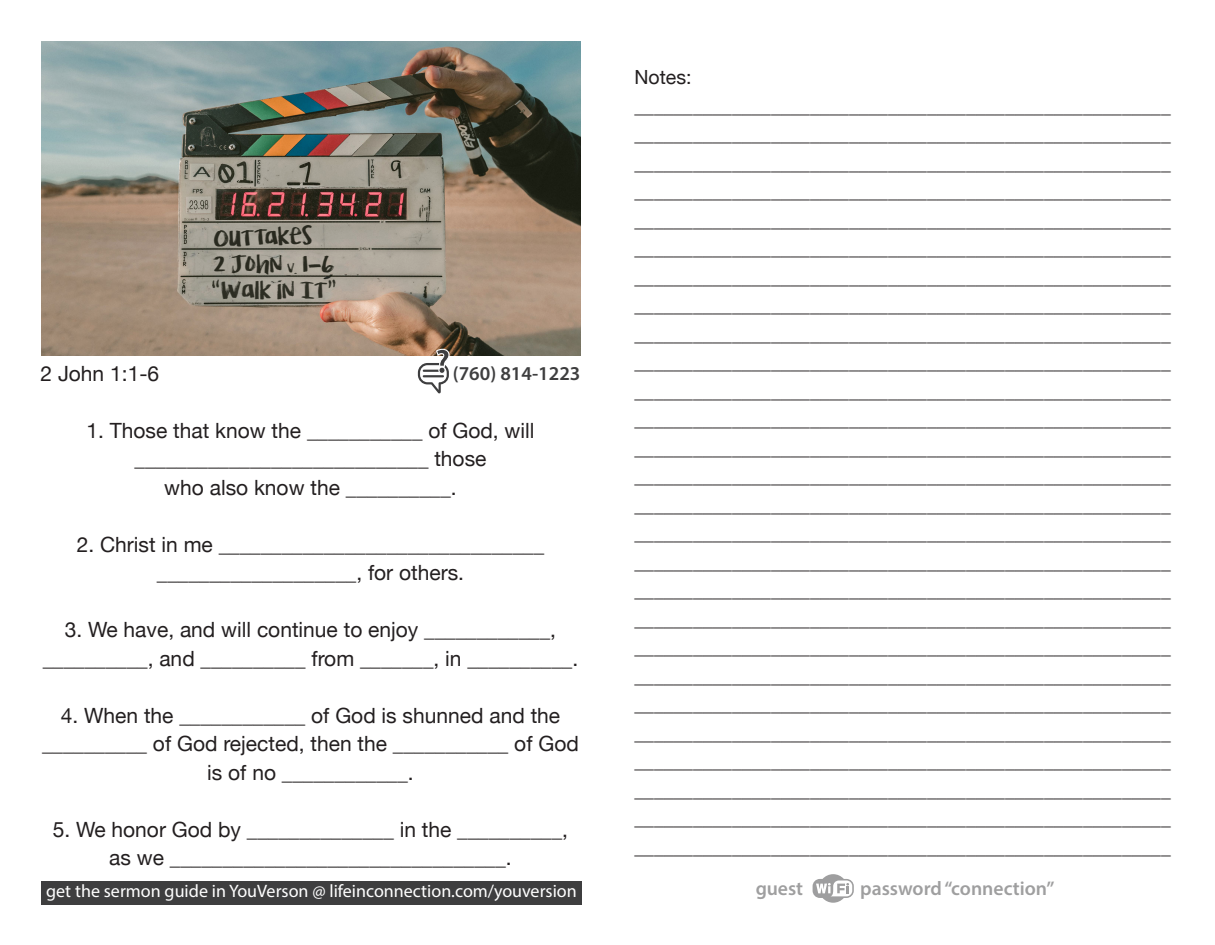
<style>
.page{position:relative;width:1215px;height:945px;background:#fff}
.page>*{position:absolute;margin:0;border:0;box-sizing:border-box;transform-origin:0 0}
.t1{font:21px/28.5px "Helvetica Neue";color:#231f20;text-align:center}
.t2{font:20.1px/26.7px "KG Lifeis Messy";color:#1d1e14}
.t3{font:600 19.65px "Myriad Pro";color:#3e3e3f}
.t4{font:19.5px/28.5px "Helvetica Neue";color:#231f20}
.t5{font:18px "Myriad Pro";color:#fff}
.s1{font-size:12px}
</style>
<div class="page">
<img style="left:41px;top:41px;width:540px;height:315px">
<div style="left:41px;top:881px;width:541px;height:23px;background:#3e3e3f"></div>
<svg style="left:813px;top:874px;width:41px;height:29px"></svg>
<svg style="left:418px;top:349px;width:32px;height:44px"></svg>
<p class="t1" style="left:40px;top:360px;width:120px">2 John 1:1-6</p>
<p class="t2" style="left:213px;top:227px;width:101px;rotate:-3deg">Outtakes</p>
<p class="t2" style="left:212px;top:251px;width:126px">2 John <span class="s1">v.</span> 1-6 “Walk in It”</p>
<p class="t3" style="left:453px;top:361px;width:129px">(760) 814-1223</p>
<p class="t1" style="left:86px;top:417px;width:450px">1. Those that know the ___________ of God, will ____________________________ those<br>who also know the __________.</p>
<p class="t1" style="left:77px;top:531px;width:469px">2. Christ in me _______________________________ ___________________, for others.</p>
<p class="t1" style="left:43px;top:617px;width:537px">3. We have, and will continue to enjoy ____________, __________, and __________ from _______, in __________.</p>
<p class="t1" style="left:42px;top:702px;width:538px">4. When the ____________ of God is shunned and the __________ of God rejected, then the ___________ of God is of no ____________.</p>
<p class="t1" style="left:53px;top:816px;width:517px">5. We honor God by ______________ in the __________, as we ________________________________.</p>
<p class="t4" style="left:634px;top:64px;width:538px">Notes: _______________________________________________________ _______________________________________________________ _______________________________________________________ _______________________________________________________ _______________________________________________________ _______________________________________________________ _______________________________________________________ _______________________________________________________ _______________________________________________________ _______________________________________________________ _______________________________________________________ _______________________________________________________ _______________________________________________________ _______________________________________________________ _______________________________________________________ _______________________________________________________ _______________________________________________________ _______________________________________________________ _______________________________________________________ _______________________________________________________ _______________________________________________________ _______________________________________________________ _______________________________________________________ _______________________________________________________ _______________________________________________________ _______________________________________________________ _______________________________________________________</p>
<p class="t5" style="left:46px;top:880px;width:532px">get the sermon guide in YouVerson @ lifeinconnection.com/youversion</p>
<p class="t3" style="left:755px;top:876px;width:49px">guest</p>
<p class="t3" style="left:860px;top:876px;width:196px">password “connection”</p>
</div>
